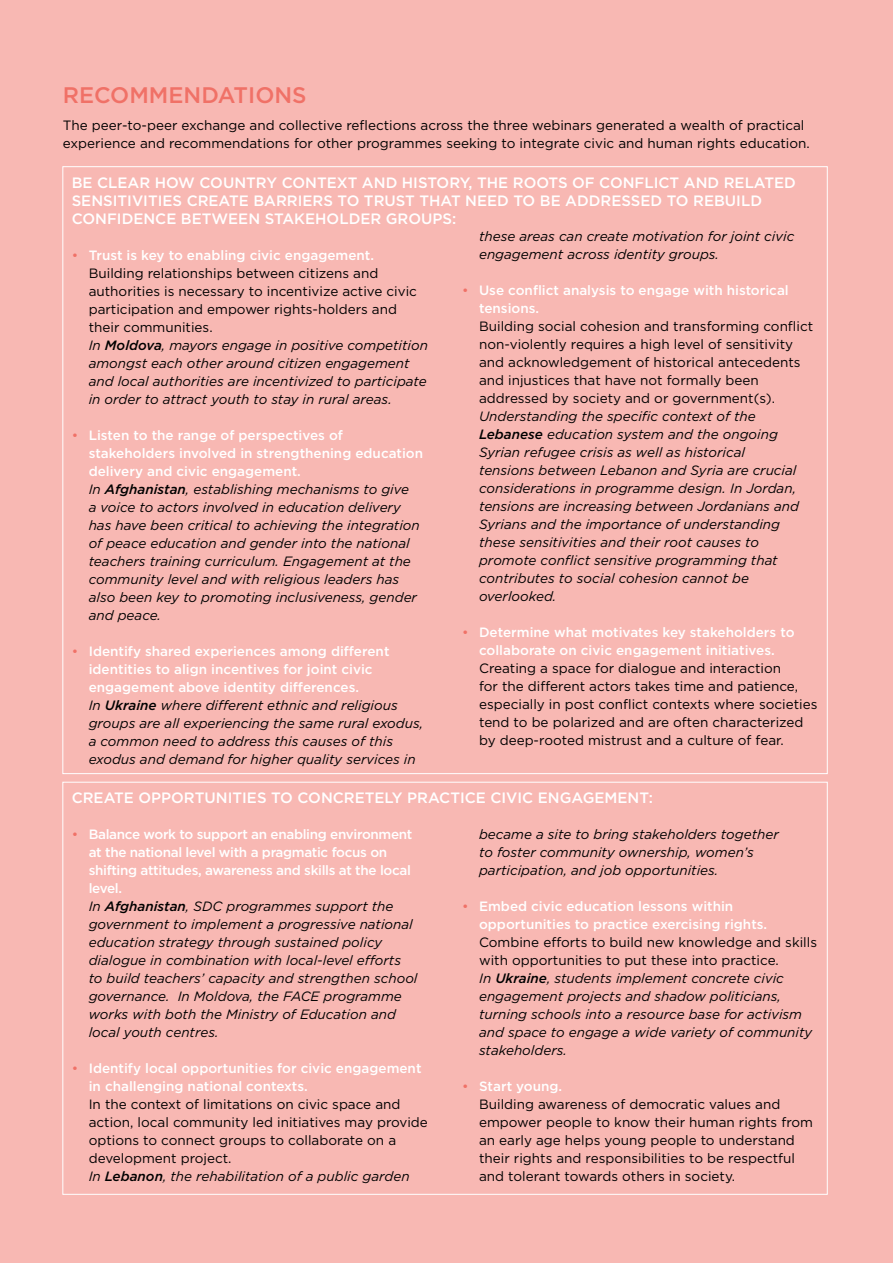
<style>
.page{position:relative;width:893px;height:1263px;background:#f8b8b3}
.page>*{position:absolute;margin:0;border:0;box-sizing:border-box;transform-origin:0 0}
.t1{font:500 22.5px "Gotham";color:#f07167}
.t2{font:500 15px/18px "Gotham";color:#fff}
.t3{font:italic 13.5px/18px "Gotham";color:#000}
.t4{font:13.5px/18px "Gotham";color:#000}
.t5{font:500 13.5px/18px "Gotham";color:#fff}
.s1{font-style:normal;color:#f07167}
.s2{font-weight:500;font-style:normal;color:#fff}
.s3{font-style:normal}
.s4{font-weight:500}
.s5{font-weight:400;color:#f07167}
.s6{font-style:italic}
.s7{font-weight:500;font-style:italic}
.s8{color:#f07167}
.s9{font-weight:500;color:#fff}
</style>
<div class="page">
<h1 class="t1" style="left:63px;top:80px;width:245px">RECOMMENDATIONS</h1>
<p class="t4" style="left:63px;top:115px;width:748px">The peer-to-peer exchange and collective reflections across the three webinars generated a wealth of practical experience and recommendations for other programmes seeking to integrate civic and human rights education.</p>
<p class="t2" style="left:72px;top:173px;width:726px">BE CLEAR HOW COUNTRY CONTEXT AND HISTORY, THE ROOTS OF CONFLICT AND RELATED<br>SENSITIVITIES CREATE BARRIERS TO TRUST THAT NEED TO BE ADDRESSED TO REBUILD<br>CONFIDENCE BETWEEN STAKEHOLDER GROUPS:</p>
<p class="t3" style="left:89px;top:245px;width:341px;text-indent:-17px"><span class="s1">•</span> <span class="s2">Trust is key to enabling civic engagement.<br></span><span class="s3">Building relationships between citizens and authorities is necessary to incentivize active civic participation and empower rights-holders and their communities.<br></span>In <span class="s4">Moldova</span>, mayors engage in positive competition amongst each other around citizen engagement and local authorities are incentivized to participate in order to attract youth to stay in rural areas.</p>
<p class="t3" style="left:89px;top:425px;width:336px;text-indent:-17px"><span class="s1">•</span> <span class="s2">Listen to the range of perspectives of stakeholders involved in strengthening education delivery and civic engagement.<br></span>In <span class="s4">Afghanistan</span>, establishing mechanisms to give<br>a voice to actors involved in education delivery has have been critical to achieving the integration of peace education and gender into the national teachers training curriculum. Engagement at the community level and with religious leaders has also been key to promoting inclusiveness, gender and peace.</p>
<p class="t3" style="left:89px;top:641px;width:336px;text-indent:-17px"><span class="s1">•</span> <span class="s2">Identify shared experiences among different identities to align incentives for joint civic engagement above identity differences.<br></span>In <span class="s4">Ukraine</span> where different ethnic and religious groups are all experiencing the same rural exodus, a common need to address this causes of this exodus and demand for higher quality services in</p>
<p class="t3" style="left:479px;top:227px;width:317px">these areas can create motivation for joint civic engagement across identity groups.</p>
<p class="t5" style="left:479px;top:281px;width:311px;text-indent:-17px"><span class="s5">•</span> Use conflict analysis to engage with historical tensions.</p>
<p class="t4" style="left:479px;top:317px;width:336px">Building social cohesion and transforming conflict non-violently requires a high level of sensitivity and acknowledgement of historical antecedents and injustices that have not formally been addressed by society and or government(s).</p>
<p class="t3" style="left:479px;top:407px;width:321px">Understanding the specific context of the <span class="s4">Lebanese</span> education system and the ongoing Syrian refugee crisis as well as historical tensions between Lebanon and Syria are crucial considerations in programme design. In Jordan, tensions are increasing between Jordanians and Syrians and the importance of understanding these sensitivities and their root causes to promote conflict sensitive programming that contributes to social cohesion cannot be overlooked.</p>
<p class="t5" style="left:462px;top:623px;width:334px;text-align:center"><span class="s5">•</span> Determine what motivates key stakeholders to collaborate on civic engagement initiatives.</p>
<p class="t4" style="left:479px;top:659px;width:340px">Creating a space for dialogue and interaction<br>for the different actors takes time and patience, especially in post conflict contexts where societies tend to be polarized and are often characterized by deep-rooted mistrust and a culture of fear.</p>
<p class="t2" style="left:72px;top:788px;width:583px">CREATE OPPORTUNITIES TO CONCRETELY PRACTICE CIVIC ENGAGEMENT:</p>
<p class="t3" style="left:89px;top:825px;width:330px;text-indent:-17px"><span class="s1">•</span> <span class="s2">Balance work to support an enabling environment at the national level with a pragmatic focus on shifting attitudes, awareness and skills at the local level.<br></span>In <span class="s4">Afghanistan</span>, SDC programmes support the government to implement a progressive national education strategy through sustained policy dialogue in combination with local-level efforts to build teachers’ capacity and strengthen school governance. In Moldova, the FACE programme works with both the Ministry of Education and local youth centres.</p>
<p class="t5" style="left:89px;top:1059px;width:334px;text-indent:-17px"><span class="s5">•</span> Identify local opportunities for civic engagement in challenging national contexts.</p>
<p class="t4" style="left:89px;top:1095px;width:341px">In the context of limitations on civic space and action, local community led initiatives may provide options to connect groups to collaborate on a development project.<br><span class="s6">In</span> <span class="s7">Lebanon</span><span class="s6">, the rehabilitation of a public garden</span></p>
<p class="t3" style="left:479px;top:825px;width:301px">became a site to bring stakeholders together to foster community ownership, women’s participation, and job opportunities.</p>
<p class="t5" style="left:479px;top:897px;width:290px;text-indent:-17px"><span class="s5">•</span> Embed civic education lessons within opportunities to practice exercising rights.</p>
<p class="t3" style="left:479px;top:933px;width:339px"><span class="s3">Combine efforts to build new knowledge and skills with opportunities to put these into practice.<br></span>In <span class="s4">Ukraine</span>, students implement concrete civic engagement projects and shadow politicians, turning schools into a resource base for activism and space to engage a wide variety of community stakeholders.</p>
<p class="t4" style="left:479px;top:1077px;width:335px;text-indent:-17px"><span class="s8">•</span> <span class="s9">Start young.<br></span>Building awareness of democratic values and empower people to know their human rights from an early age helps young people to understand their rights and responsibilities to be respectful and tolerant towards others in society.</p>
</div>
